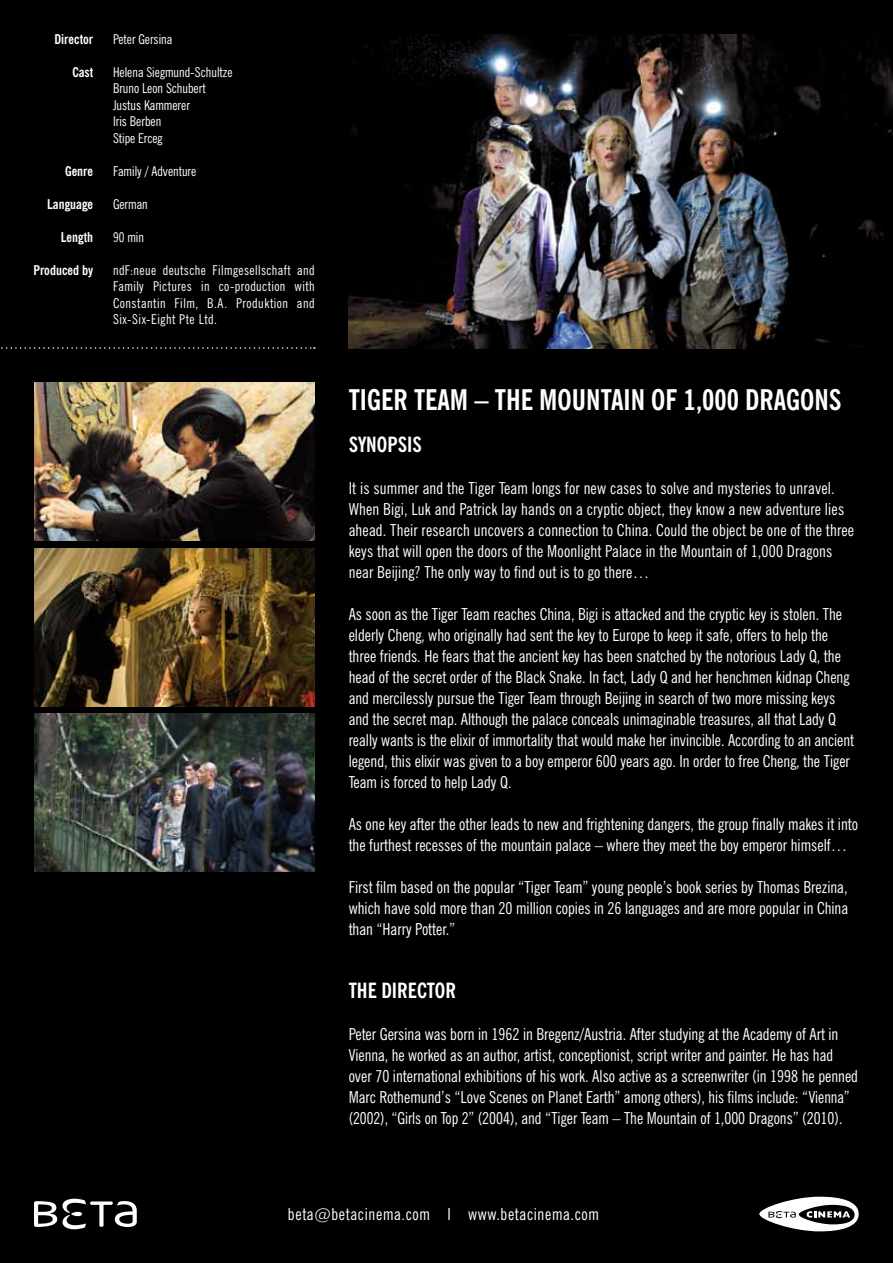
<style>
.page{position:relative;width:893px;height:1263px;background:#000}
.page>*{position:absolute;margin:0;border:0;box-sizing:border-box;transform-origin:0 0}
.t1{font:700 condensed 28.5px "News Gothic BT";color:#fff}
.t2{font:700 condensed 21px "News Gothic BT";color:#fff}
.t3{font:condensed 16.5px/21px "News Gothic BT";color:#fff}
.t4{font:condensed 16.5px "News Gothic BT";letter-spacing:.04em;color:#fff}
.t5{font:condensed 13.5px/16.5px "News Gothic BT";color:#fff}
.t6{font:700 condensed 13.5px "News Gothic BT";color:#fff}
</style>
<div class="page">
<svg style="left:34px;top:1201px;width:23px;height:26px"></svg>
<svg style="left:63px;top:1199px;width:74px;height:30px"></svg>
<svg style="left:759px;top:1197px;width:100px;height:34px"></svg>
<img style="left:349px;top:34px;width:544px;height:315px">
<img style="left:34px;top:714px;width:281px;height:158px">
<img style="left:34px;top:383px;width:281px;height:158px">
<img style="left:34px;top:548px;width:281px;height:158px">
<svg style="left:1px;top:347px;width:314px;height:2px"></svg>
<p class="t6" style="left:54px;top:31px;width:40px">Director</p>
<p class="t6" style="left:72px;top:64px;width:22px">Cast</p>
<p class="t6" style="left:65px;top:163px;width:30px">Genre</p>
<p class="t6" style="left:47px;top:196px;width:47px">Language</p>
<p class="t6" style="left:61px;top:229px;width:34px">Length</p>
<p class="t6" style="left:34px;top:262px;width:61px">Produced by</p>
<p class="t5" style="left:113px;top:31px;width:61px">Peter Gersina</p>
<p class="t5" style="left:113px;top:64px;width:121px">Helena Siegmund-Schultze<br>Bruno Leon Schubert<br>Justus Kammerer<br>Iris Berben<br>Stipe Erceg</p>
<p class="t5" style="left:113px;top:163px;width:85px">Family / Adventure</p>
<p class="t5" style="left:113px;top:196px;width:36px">German</p>
<p class="t5" style="left:113px;top:229px;width:33px">90 min</p>
<p class="t5" style="left:113px;top:262px;width:203px;text-align:justify">ndF:neue deutsche Filmgesellschaft and Family Pictures in co-production with Constantin Film, B.A. Produktion and Six-Six-Eight Pte Ltd.</p>
<h1 class="t1" style="left:349px;top:382px;width:494px">TIGER TEAM – The Mountai n of 1,000 Dragons</h1>
<p class="t2" style="left:349px;top:431px;width:73px">SYNOPSIS</p>
<p class="t3" style="left:349px;top:477px;width:507px">It is summer and the Tiger Team longs for new cases to solve and mysteries to unravel.<br>When Bigi, Luk and Patrick lay hands on a cryptic object, they know a new adventure lies ahead. Their research uncovers a connection to China. Could the object be one of the three keys that will open the doors of the Moonlight Palace in the Mountain of 1,000 Dragons near Beijing? The only way to find out is to go there…</p>
<p class="t3" style="left:349px;top:603px;width:507px">As soon as the Tiger Team reaches China, Bigi is attacked and the cryptic key is stolen. The elderly Cheng, who originally had sent the key to Europe to keep it safe, offers to help the three friends. He fears that the ancient key has been snatched by the notorious Lady Q, the head of the secret order of the Black Snake. In fact, Lady Q and her henchmen kidnap Cheng and mercilessly pursue the Tiger Team through Beijing in search of two more missing keys and the secret map. Although the palace conceals unimaginable treasures, all that Lady Q really wants is the elixir of immortality that would make her invincible. According to an ancient legend, this elixir was given to a boy emperor 600 years ago. In order to free Cheng, the Tiger Team is forced to help Lady Q.</p>
<p class="t3" style="left:349px;top:813px;width:511px">As one key after the other leads to new and frightening dangers, the group finally makes it into the furthest recesses of the mountain palace – where they meet the boy emperor himself…</p>
<p class="t3" style="left:349px;top:876px;width:501px;text-align:justify">First film based on the popular “Tiger Team” young people’s book series by Thomas Brezina, which have sold more than 20 million copies in 26 languages and are more popular in China than “Harry Potter.”</p>
<p class="t2" style="left:349px;top:977px;width:109px">THE DIRECTOR</p>
<p class="t3" style="left:349px;top:1023px;width:511px">Peter Gersina was born in 1962 in Bregenz/Austria. After studying at the Academy of Art in Vienna, he worked as an author, artist, conceptionist, script writer and painter. He has had over 70 international exhibitions of his work. Also active as a screenwriter (in 1998 he penned Marc Rothemund’s “Love Scenes on Planet Earth” among others), his films include: “Vienna” (2002), “Girls on Top 2” (2004), and “Tiger Team – The Mountain of 1,000 Dragons” (2010).</p>
<p class="t4" style="left:288px;top:1204px;width:313px">beta@betacinema.com I www.betacinema.com</p>
</div>
